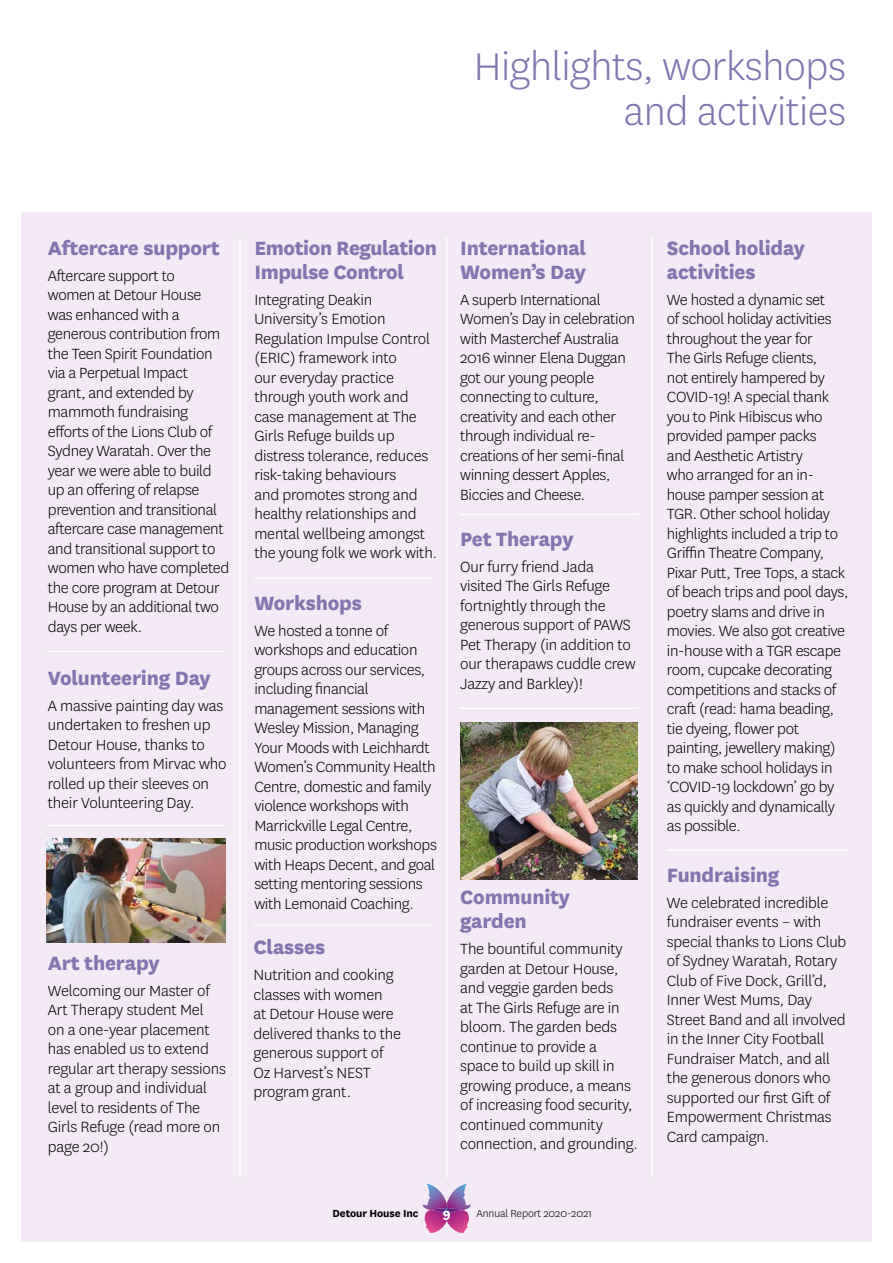
<style>
.page{position:relative;width:893px;height:1263px;background:#fff}
.page>*{position:absolute;margin:0;border:0;box-sizing:border-box;transform-origin:0 0}
.A_heading{font:300 45px/45px "National";letter-spacing:-.01em;color:#8375b0;text-align:right}
.B_heading{font:800 22.5px/24px "National";letter-spacing:-.01em;color:#8375b0}
.Body_copy{font:300 17.25px/19.5px "National";letter-spacing:-.02em;color:#000}
.Body_copy-2{font:800 15px "National";color:#fff}
.Body_copy-3{font:300 12px "National";letter-spacing:-.01em;color:#000}
.Body_copy-4{font:700 12px "National";letter-spacing:-.01em;color:#000}
</style>
<div class="page">
<div style="left:21px;top:213px;width:851px;height:1029px;background:#f3eaf5"></div>
<svg style="left:423px;top:1183px;width:48px;height:50px"></svg>
<img style="left:460px;top:723px;width:178px;height:156px">
<img style="left:47px;top:838px;width:179px;height:105px">
<hr style="left:239px;top:238px;width:2px;height:939px;background:#fff">
<hr style="left:253px;top:578px;width:179px;height:1px;background:#fff">
<hr style="left:253px;top:924px;width:179px;height:2px;background:#fff">
<hr style="left:47px;top:651px;width:179px;height:1px;background:#fff">
<hr style="left:47px;top:825px;width:179px;height:1px;background:#fff">
<hr style="left:459px;top:514px;width:179px;height:1px;background:#fff">
<hr style="left:667px;top:849px;width:179px;height:1px;background:#fff">
<hr style="left:459px;top:708px;width:179px;height:1px;background:#fff">
<hr style="left:446px;top:238px;width:2px;height:939px;background:#fff">
<hr style="left:651px;top:238px;width:2px;height:939px;background:#fff">
<p class="A_heading" style="left:474px;top:43px;width:374px">Highlights, workshops and activities</p>
<p class="B_heading" style="left:48px;top:234px;width:173px">Aftercare support</p>
<p class="Body_copy" style="left:48px;top:265px;width:183px">Aftercare support to<br>women at Detour House was enhanced with a generous contribution from the Teen Spirit Foundation via a Perpetual Impact grant, and extended by mammoth fundraising efforts of the Lions Club of<br>Sydney Waratah. Over the year we were able to build up an offering of relapse prevention and transitional aftercare case management and transitional support to women who have completed the core program at Detour<br>House by an additional two days per week.</p>
<p class="B_heading" style="left:48px;top:664px;width:164px">Volunteering Day</p>
<p class="Body_copy" style="left:48px;top:695px;width:180px">A massive painting day was undertaken to freshen up<br>Detour House, thanks to volunteers from Mirvac who rolled up their sleeves on their Volunteering Day.</p>
<p class="B_heading" style="left:48px;top:949px;width:113px">Art therapy</p>
<p class="Body_copy" style="left:48px;top:980px;width:180px">Welcoming our Master of<br>Art Therapy student Mel<br>on a one-year placement has enabled us to extend regular art therapy sessions at a group and individual level to residents of The<br>Girls Refuge (read more on page 20!)</p>
<p class="B_heading" style="left:254px;top:234px;width:184px">Emotion Regulation<br>Impulse Control</p>
<p class="Body_copy" style="left:254px;top:289px;width:184px">Integrating Deakin<br>University’s Emotion<br>Regulation Impulse Control (ERIC) framework into<br>our everyday practice through youth work and case management at The<br>Girls Refuge builds up distress tolerance, reduces risk-taking behaviours<br>and promotes strong and healthy relationships and mental wellbeing amongst the young folk we work with.</p>
<p class="B_heading" style="left:254px;top:589px;width:109px">Workshops</p>
<p class="Body_copy" style="left:254px;top:620px;width:184px">We hosted a tonne of workshops and education groups across our services, including financial management sessions with<br>Wesley Mission, Managing<br>Your Moods with Leichhardt<br>Women’s Community Health<br>Centre, domestic and family violence workshops with<br>Marrickville Legal Centre, music production workshops with Heaps Decent, and goal setting mentoring sessions with Lemonaid Coaching.</p>
<p class="B_heading" style="left:253px;top:934px;width:73px">Classes</p>
<p class="Body_copy" style="left:253px;top:965px;width:149px">Nutrition and cooking classes with women<br>at Detour House were delivered thanks to the generous support of<br>Oz Harvest’s NEST program grant.</p>
<p class="B_heading" style="left:460px;top:234px;width:128px">International<br>Women’s Day</p>
<p class="Body_copy" style="left:460px;top:289px;width:176px">A superb International<br>Women’s Day in celebration with Masterchef Australia<br>2016 winner Elena Duggan got our young people connecting to culture, creativity and each other through individual re&shy;creations of her semi-final winning dessert Apples,<br>Biccies and Cheese.</p>
<p class="B_heading" style="left:460px;top:525px;width:115px">Pet Therapy</p>
<p class="Body_copy" style="left:460px;top:556px;width:177px">Our furry friend Jada visited The Girls Refuge fortnightly through the generous support of PAWS<br>Pet Therapy (in addition to our therapaws cuddle crew<br>Jazzy and Barkley)!</p>
<p class="B_heading" style="left:460px;top:884px;width:111px">Community garden</p>
<p class="Body_copy" style="left:460px;top:939px;width:179px">The bountiful community garden at Detour House, and veggie garden beds<br>at The Girls Refuge are in bloom. The garden beds continue to provide a space to build up skill in growing produce, a means of increasing food security, continued community connection, and grounding.</p>
<p class="Body_copy-4" style="left:333px;top:1205px;width:87px">Detour House Inc</p>
<p class="Body_copy-2" style="left:443px;top:1203px;width:9px">9</p>
<p class="Body_copy-3" style="left:476px;top:1206px;width:117px">Annual Report 2020-2021</p>
<p class="B_heading" style="left:667px;top:234px;width:140px">School holiday activities</p>
<p class="Body_copy" style="left:667px;top:289px;width:183px">We hosted a dynamic set<br>of school holiday activities throughout the year for<br>The Girls Refuge clients,<br>not entirely hampered by<br>COVID-19! A special thank you to Pink Hibiscus who provided pamper packs<br>and Aesthetic Artistry<br>who arranged for an in&shy;house pamper session at<br>TGR. Other school holiday highlights included a trip to<br>Griffin Theatre Company,<br>Pixar Putt, Tree Tops, a stack of beach trips and pool days, poetry slams and drive in movies. We also got creative in-house with a TGR escape room, cupcake decorating competitions and stacks of craft (read: hama beading, tie dyeing, flower pot painting, jewellery making) to make school holidays in ‘COVID-19 lockdown’ go by as quickly and dynamically as possible.</p>
<p class="B_heading" style="left:667px;top:861px;width:114px">Fundraising</p>
<p class="Body_copy" style="left:667px;top:892px;width:181px">We celebrated incredible fundraiser events – with special thanks to Lions Club of Sydney Waratah, Rotary<br>Club of Five Dock, Grill’d,<br>Inner West Mums, Day<br>Street Band and all involved in the Inner City Football<br>Fundraiser Match, and all the generous donors who supported our first Gift of<br>Empowerment Christmas<br>Card campaign.</p>
</div>
